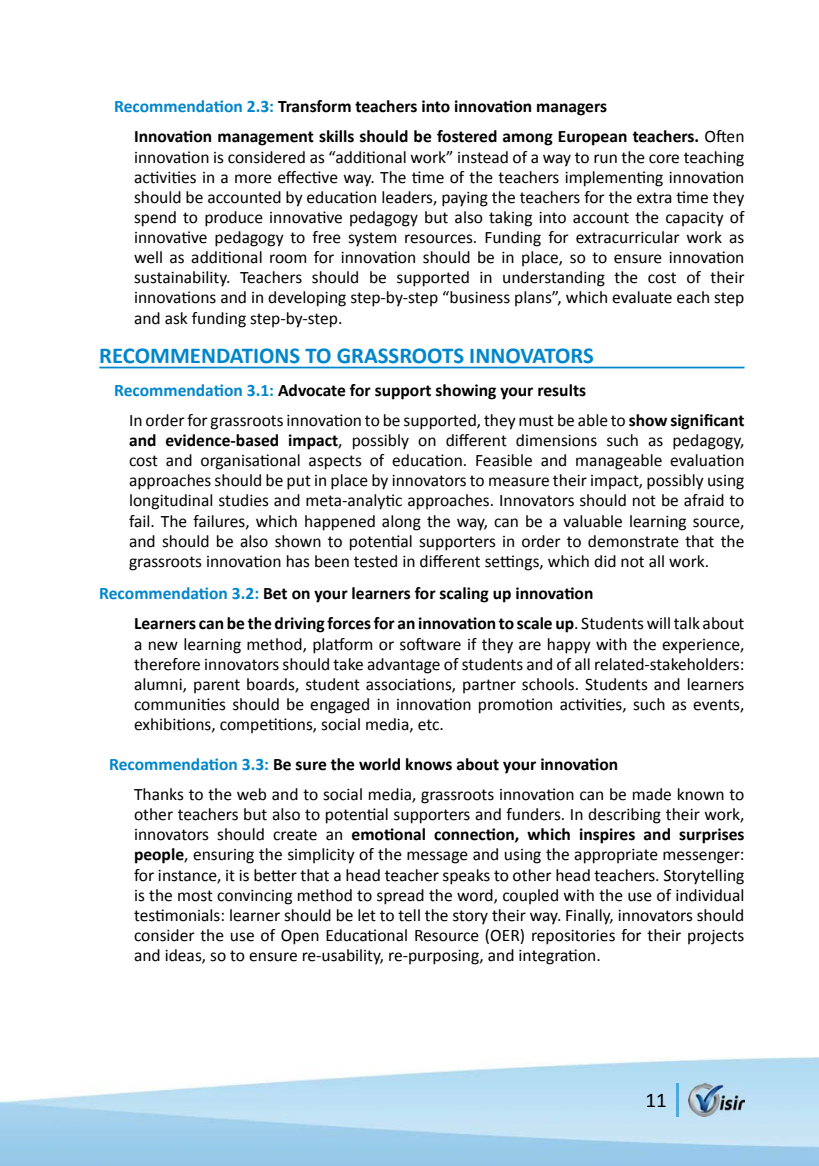
<style>
.page{position:relative;width:819px;height:1166px;background:#fff}
.page>*{position:absolute;margin:0;border:0;box-sizing:border-box;transform-origin:0 0}
.t1{font:700 22.75px "Calibri";color:#0086cc}
.t2{font:21px "Calibri";color:#000}
.t3{font:17.5px/20.1px "Calibri";color:#000;text-align:justify}
.t4{font:700 17.5px/30.1px "Calibri";color:#000}
.s1{color:#0086cc}
.s2{font-weight:400}
.s3{font-weight:700;color:#0086cc}
.s4{font-weight:700}
</style>
<div class="page">
<img style="left:0;top:1057px;width:819px;height:109px">
<hr style="left:99px;top:367px;width:645px;height:1px;background:#0086cc">
<img style="left:688px;top:1084px;width:56px;height:32px">
<img style="left:676px;top:1084px;width:2px;height:32px">
<p class="t4" style="left:134px;top:91px;width:612px;text-indent:-20px"><span class="s1">Recommendation 2.3:</span> Transform teachers into innovation managers<br>Innovation management skills should be fostered among European teachers. <span class="s2">Often</span></p>
<p class="t3" style="left:134px;top:147px;width:612px">innovation is considered as “additional work” instead of a way to run the core teaching activities in a more effective way. The time of the teachers implementing innovation should be accounted by education leaders, paying the teachers for the extra time they spend to produce innovative pedagogy but also taking into account the capacity of innovative pedagogy to free system resources. Funding for extracurricular work as well as additional room for innovation should be in place, so to ensure innovation sustainability. Teachers should be supported in understanding the cost of their innovations and in developing step-by-step “business plans”, which evaluate each step and ask funding step-by-step.</p>
<h1 class="t1" style="left:99px;top:341px;width:496px">RECOMMENDATIONS TO GRASSROOTS INNOVATORS</h1>
<p class="t3" style="left:129px;top:375px;width:617px;line-height:30.1px;text-indent:-15px"><span class="s3">Recommendation 3.1:</span> <span class="s4">Advocate for support showing your results<br></span>In order for grassroots innovation to be supported, they must be able to <span class="s4">show significant</span></p>
<p class="t3" style="left:129px;top:430px;width:617px"><span class="s4">and evidence-based impact</span>, possibly on different dimensions such as pedagogy, cost and organisational aspects of education. Feasible and manageable evaluation approaches should be put in place by innovators to measure their impact, possibly using longitudinal studies and meta-analytic approaches. Innovators should not be afraid to fail. The failures, which happened along the way, can be a valuable learning source, and should be also shown to potential supporters in order to demonstrate that the grassroots innovation has been tested in different settings, which did not all work.</p>
<p class="t4" style="left:134px;top:578px;width:612px;text-indent:-35px"><span class="s1">Recommendation 3.2:</span> Bet on your learners for scaling up innovation<br>Learners can be the driving forces for an innovation to scale up<span class="s2">. Students will talk about</span></p>
<p class="t3" style="left:134px;top:634px;width:612px">a new learning method, platform or software if they are happy with the experience, therefore innovators should take advantage of students and of all related-stakeholders: alumni, parent boards, student associations, partner schools. Students and learners communities should be engaged in innovation promotion activities, such as events, exhibitions, competitions, social media, etc.</p>
<p class="t3" style="left:134px;top:749px;width:612px;line-height:30.1px;text-indent:-25px"><span class="s3">Recommendation 3.3:</span> <span class="s4">Be sure the world knows about your innovation<br></span>Thanks to the web and to social media, grassroots innovation can be made known to</p>
<p class="t3" style="left:134px;top:804px;width:612px">other teachers but also to potential supporters and funders. In describing their work, innovators should create an <span class="s4">emotional connection, which inspires and surprises people</span>, ensuring the simplicity of the message and using the appropriate messenger: for instance, it is better that a head teacher speaks to other head teachers. Storytelling is the most convincing method to spread the word, coupled with the use of individual testimonials: learner should be let to tell the story their way. Finally, innovators should consider the use of Open Educational Resource (OER) repositories for their projects and ideas, so to ensure re-usability, re-purposing, and integration.</p>
<p class="t2" style="left:645px;top:1087px;width:23px">11</p>
</div>
